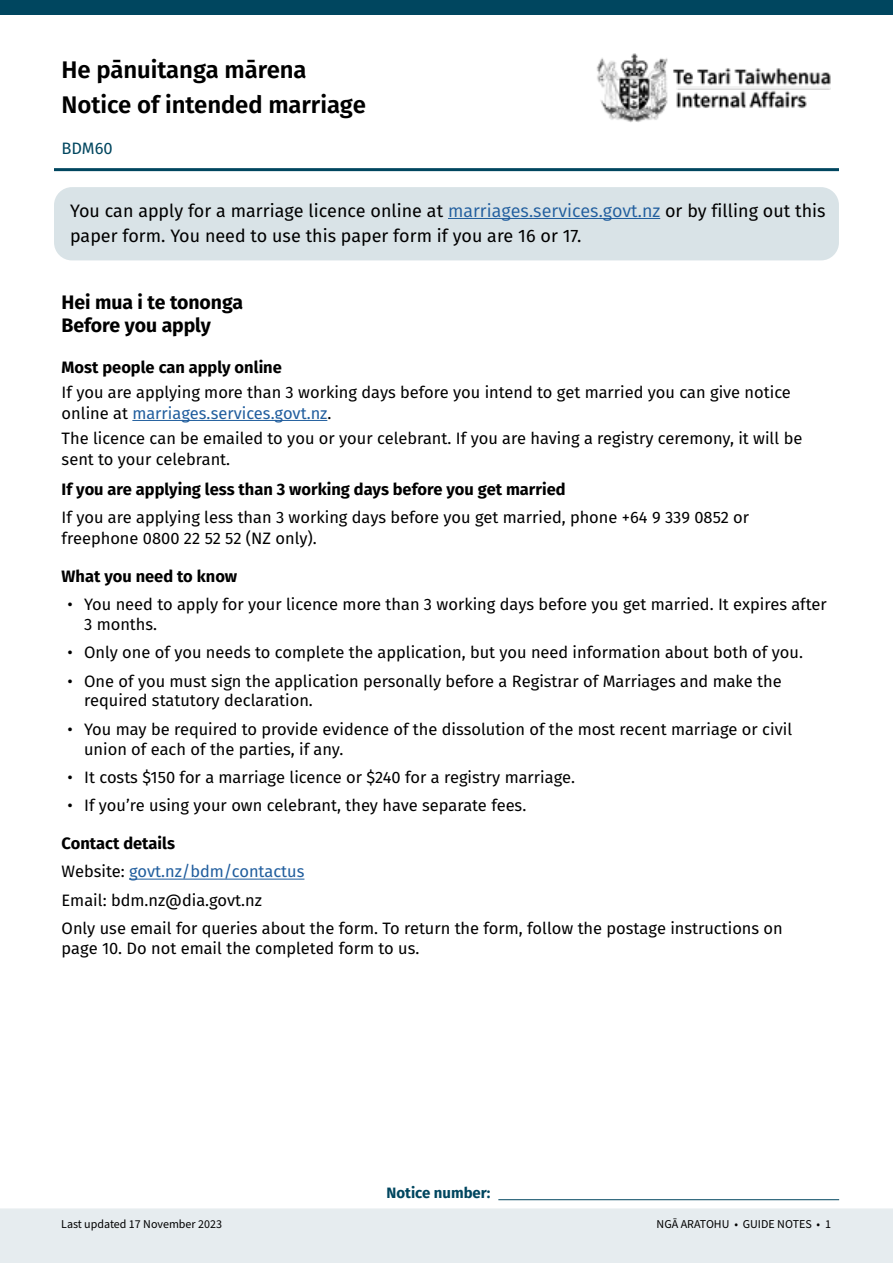
<style>
.page{position:relative;width:893px;height:1263px;background:#fff}
.page>*{position:absolute;margin:0;border:0;box-sizing:border-box;transform-origin:0 0}
.t1{font:600 24px/35.5px "Fira Sans";letter-spacing:-.005em;color:#000}
.t2{font:700 19.5px/22.5px "Fira Sans";letter-spacing:-.005em;color:#000}
.t3{font:18px/25.5px "Fira Sans";color:#000}
.t4{font:16.5px/21px "Fira Sans";color:#000}
.t5{font:700 16.5px "Fira Sans";color:#000}
.t6{font:16.5px "Fira Sans";letter-spacing:-.005em;color:#00465f}
.t7{font:700 15px "Fira Sans";color:#00465f}
.t8{font:12px "Source Sans Pro";color:#000}
.s1{color:#215e9e}
.s2{font-weight:700}
</style>
<div class="page">
<div style="left:0;top:1208px;width:893px;height:55px;background:#e6ecef"></div>
<hr style="left:54px;top:168px;width:785px;height:3px;background:#00465f">
<img style="left:596px;top:54px;width:235px;height:69px">
<div style="left:0;top:0;width:893px;height:15px;background:#00465f"></div>
<hr style="left:132px;top:420px;width:195px;height:1px;background:#215e9e">
<hr style="left:129px;top:879px;width:175px;height:1px;background:#215e9e">
<div style="left:54px;top:187px;width:785px;height:73px;background:#d9e3e7;border-radius:18px"></div>
<hr style="left:448px;top:218px;width:212px;height:1px;background:#215e9e">
<hr style="left:498px;top:1199px;width:341px;height:1px;background:#00465f">
<h1 class="t1" style="left:62px;top:50px;width:306px">He pānuitanga mārena<br>Notice of intended marriage</h1>
<p class="t6" style="left:62px;top:136px;width:53px">BDM60</p>
<p class="t3" style="left:70px;top:197px;width:757px">You can apply for a marriage licence online at <span class="s1">marriages.services.govt.nz</span> or by filling out this paper form. You need to use this paper form if you are 16 or 17.</p>
<p class="t2" style="left:62px;top:290px;width:183px">Hei mua i te tononga<br>Before you apply</p>
<p class="t5" style="left:62px;top:353px;width:222px">Most people can apply online</p>
<p class="t4" style="left:62px;top:381px;width:731px">If you are applying more than 3 working days before you intend to get married you can give notice online at <span class="s1">marriages.services.govt.nz</span>.</p>
<p class="t4" style="left:62px;top:427px;width:742px">The licence can be emailed to you or your celebrant. If you are having a registry ceremony, it will be sent to your celebrant.</p>
<p class="t5" style="left:62px;top:476px;width:506px">If you are applying less than 3 working days before you get married</p>
<p class="t4" style="left:62px;top:506px;width:689px">If you are applying less than 3 working days before you get married, phone +64 9 339 0852 or freephone 0800 22 52 52 (NZ only).</p>
<p class="t5" style="left:62px;top:562px;width:177px">What you need to know</p>
<p class="t4" style="left:84px;top:594px;width:744px;line-height:19.8px;text-indent:-16px">• You need to apply for your licence more than 3 working days before you get married. It expires after<br>3 months.</p>
<p class="t4" style="left:68px;top:642px;width:737px">• Only one of you needs to complete the application, but you need information about both of you.</p>
<p class="t4" style="left:84px;top:670px;width:699px;line-height:19.8px;text-indent:-16px">• One of you must sign the application personally before a Registrar of Marriages and make the required statutory declaration.</p>
<p class="t4" style="left:84px;top:719px;width:710px;line-height:19.8px;text-indent:-16px">• You may be required to provide evidence of the dissolution of the most recent marriage or civil union of each of the parties, if any.</p>
<p class="t4" style="left:68px;top:766px;width:509px">• It costs $150 for a marriage licence or $240 for a registry marriage.</p>
<p class="t4" style="left:68px;top:794px;width:460px">• If you’re using your own celebrant, they have separate fees.</p>
<p class="t4" style="left:62px;top:829px;width:723px;line-height:28.3px"><span class="s2">Contact details<br></span>Website: <span class="s1">govt.nz/bdm/contactus<br></span>Email: bdm.nz@dia.govt.nz<br>Only use email for queries about the form. To return the form, follow the postage instructions on</p>
<p class="t4" style="left:62px;top:937px;width:359px">page 10. Do not email the completed form to us.</p>
<p class="t7" style="left:387px;top:1180px;width:105px">Notice number:</p>
<p class="t8" style="left:61px;top:1216px;width:162px">Last updated 17 November 2023</p>
<p class="t8" style="left:657px;top:1216px;width:176px">NGĀ ARATOHU • GUIDE NOTES • 1</p>
</div>
